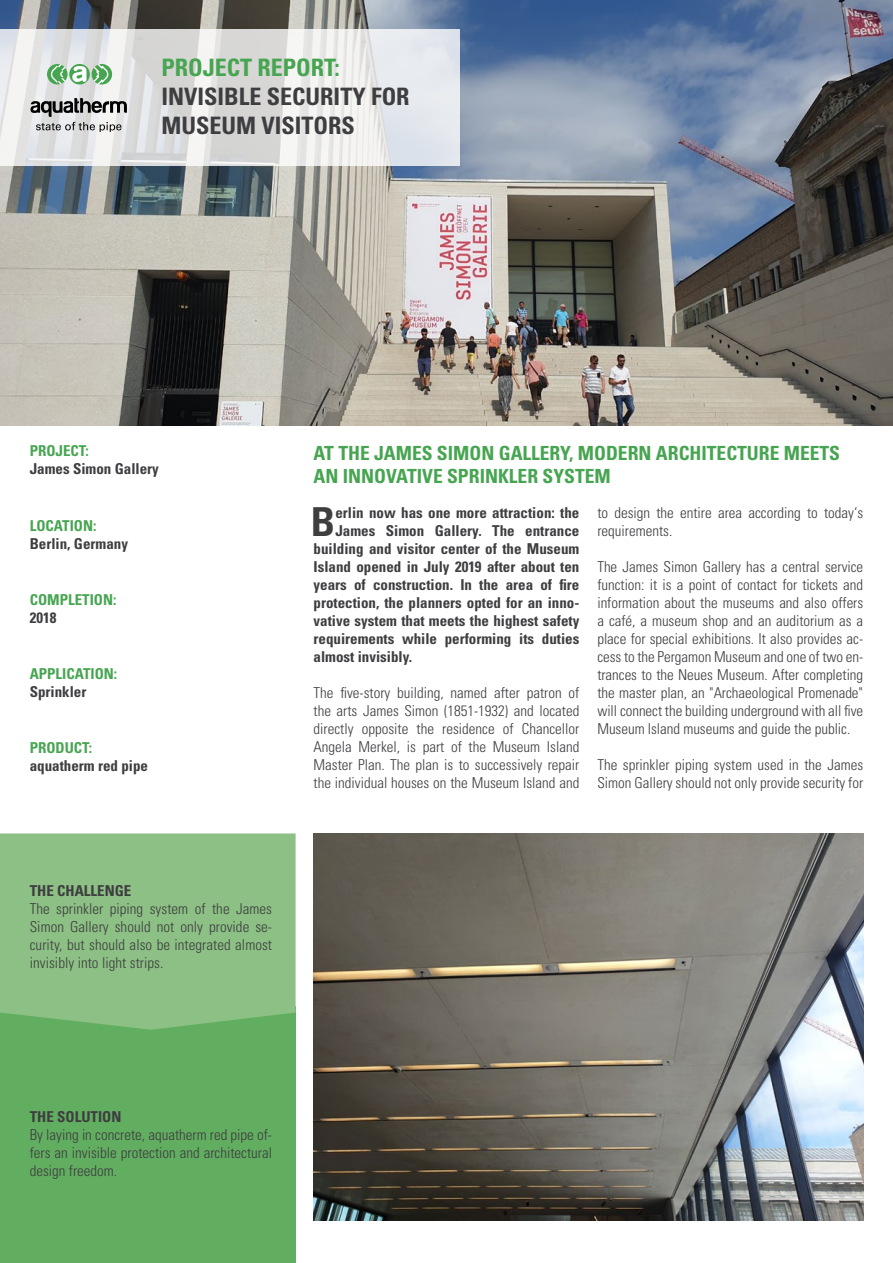
<style>
.page{position:relative;width:893px;height:1263px;background:#fff}
.page>*{position:absolute;margin:0;border:0;box-sizing:border-box;transform-origin:0 0}
.t1{font:700 condensed 39.9px "Univers LT";color:#3e3d40}
.t2{font:700 condensed 24px/28.8px "Univers LT";color:#3e3d40}
.t3{font:700 condensed 24px "Univers LT";color:#47a551}
.t4{font:700 condensed 19.5px/23.4px "Univers LT";color:#47a551}
.t5{font:300 condensed 15px/18px "Univers LT";color:#3e3d40;text-align:justify}
.t6{font:700 condensed 15px "Univers LT";color:#3e3d40}
.t7{font:700 condensed 15px "Univers LT";color:#47a551}
</style>
<div class="page">
<div style="left:0;top:1007px;width:296px;height:256px;background:#62ae61"></div>
<div style="left:0;top:833px;width:296px;height:197px;background:#8cc084"></div>
<img style="left:314px;top:833px;width:549px;height:387px">
<img style="left:0;top:0;width:893px;height:425px">
<svg style="left:0;top:30px;width:459px;height:136px"></svg>
<svg style="left:69px;top:64px;width:21px;height:21px"></svg>
<svg style="left:47px;top:64px;width:39px;height:21px"></svg>
<svg style="left:92px;top:64px;width:20px;height:21px"></svg>
<svg style="left:30px;top:98px;width:97px;height:34px;background:#a7a7a8"></svg>
<h2 class="t3" style="left:162px;top:53px;width:180px">PROJECT REPORT:</h2>
<h2 class="t2" style="left:162px;top:82px;width:250px">INVISIBLE SECURITY FOR<br>MUSEUM VISITORS</h2>
<p class="t7" style="left:30px;top:442px;width:60px">PROJECT:</p>
<p class="t6" style="left:30px;top:460px;width:131px">James Simon Gallery</p>
<p class="t7" style="left:30px;top:516px;width:68px">LOCATION:</p>
<p class="t6" style="left:30px;top:534px;width:100px">Berlin, Germany</p>
<p class="t7" style="left:30px;top:590px;width:88px">COMPLETION:</p>
<p class="t6" style="left:30px;top:608px;width:28px">2018</p>
<p class="t7" style="left:30px;top:665px;width:89px">APPLICATION:</p>
<p class="t6" style="left:30px;top:683px;width:58px">Sprinkler</p>
<p class="t7" style="left:30px;top:739px;width:64px">PRODUCT:</p>
<p class="t6" style="left:30px;top:757px;width:120px">aquatherm red pipe</p>
<p class="t6" style="left:30px;top:881px;width:103px">THE CHALLENGE</p>
<p class="t5" style="left:30px;top:899px;width:244px">The sprinkler piping system of the James Simon Gallery should not only provide se&shy;curity, but should also be integrated almost invisibly into light strips.</p>
<h3 class="t4" style="left:314px;top:441px;width:528px">AT THE JAMES SIMON GALLERY, MODERN ARCHITECTURE MEETS<br>AN INNOVATIVE SPRINKLER SYSTEM</h3>
<p class="t5" style="left:597px;top:504px;width:267px">to design the entire area according to today‘s requirements.</p>
<p class="t5" style="left:597px;top:558px;width:267px">The James Simon Gallery has a central service function: it is a point of contact for tickets and information about the museums and also offers a café, a museum shop and an auditorium as a place for special exhibitions. It also provides ac&shy;cess to the Pergamon Museum and one of two en&shy;trances to the Neues Museum. After completing the master plan, an "Archaeological Promenade" will connect the building underground with all five Museum Island museums and guide the public.</p>
<p class="t5" style="left:597px;top:756px;width:267px">The sprinkler piping system used in the James<br>Simon Gallery should not only provide security for</p>
<h1 class="t1" style="left:311px;top:497px;width:26px">B</h1>
<p class="t6" style="left:335px;top:503px;width:245px">erlin now has one more attraction: the</p>
<p class="t6" style="left:335px;top:521px;width:245px">James Simon Gallery. The entrance</p>
<p class="t6" style="left:314px;top:539px;width:267px">building and visitor center of the Museum</p>
<p class="t6" style="left:314px;top:557px;width:267px">Island opened in July 2019 after about ten</p>
<p class="t6" style="left:314px;top:575px;width:267px">years of construction. In the area of fire</p>
<p class="t6" style="left:314px;top:593px;width:267px">protection, the planners opted for an inno-</p>
<p class="t6" style="left:314px;top:611px;width:267px">vative system that meets the highest safety</p>
<p class="t6" style="left:314px;top:629px;width:267px">requirements while performing its duties</p>
<p class="t6" style="left:314px;top:647px;width:100px">almost invisibly.</p>
<p class="t5" style="left:314px;top:684px;width:267px">The five-story building, named after patron of the arts James Simon (1851-1932) and located directly opposite the residence of Chancellor Angela Merkel, is part of the Museum Island Master Plan. The plan is to successively repair the individual houses on the Museum Island and</p>
<p class="t6" style="left:30px;top:1107px;width:93px">THE SOLUTION</p>
<p class="t5" style="left:30px;top:1125px;width:244px">By laying in concrete, aquatherm red pipe of&shy;fers an invisible protection and architectural design freedom.</p>
</div>
